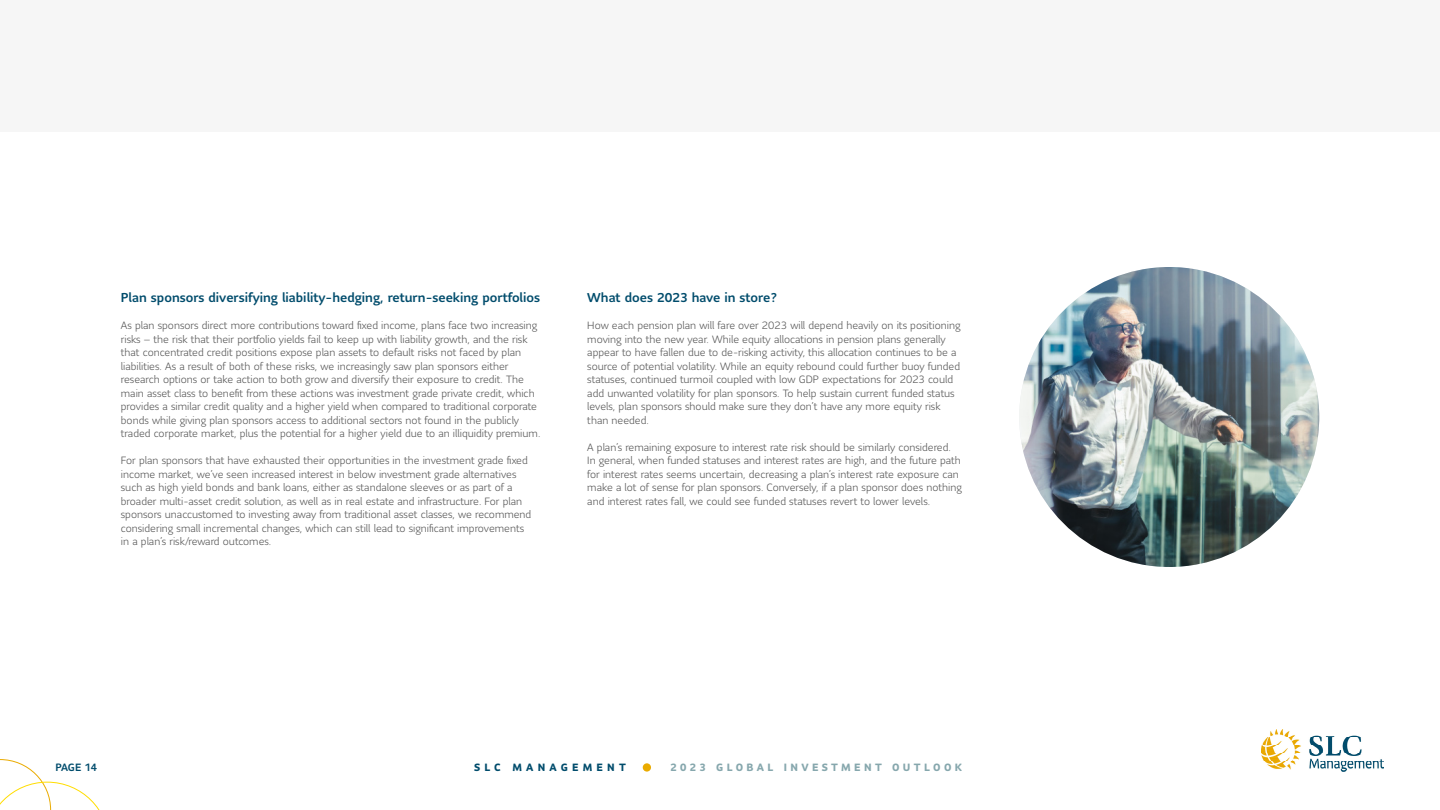
<style>
.page{position:relative;width:1440px;height:810px;background:#fff}
.page>*{position:absolute;margin:0;border:0;box-sizing:border-box;transform-origin:0 0}
.Sans_Med_17_18_Blue{font:500 12.75px "Sun Life Sans";color:#004c6c}
.Paragraph{font:300 10.5px/13.5px "Sun Life Sans";color:#555}
.t1{font:700 10.5px "Sun Life Sans";letter-spacing:.325em;color:#86a7ad}
.t2{font:700 10.5px "Sun Life Sans";letter-spacing:.4em;color:#004c6c}
.t3{font:500 10.5px "Sun Life Sans";letter-spacing:-.01em;color:#004c6c}
</style>
<div class="page">
<svg style="left:0;top:759px;width:100px;height:51px"></svg>
<div style="left:0;top:0;width:1440px;height:131px;background:#f6f6f6"></div>
<div style="left:643px;top:763px;width:8px;height:9px;background:#eaab00;border-radius:50%"></div>
<img style="left:1261px;top:730px;width:123px;height:41px">
<img style="left:1019px;top:267px;width:300px;height:300px;border-radius:150px">
<h3 class="Sans_Med_17_18_Blue" style="left:121px;top:289px;width:421px">Plan sponsors diversifying liability-hedging, return-seeking portfolios</h3>
<p class="Paragraph" style="left:121px;top:319px;width:421px">As plan sponsors direct more contributions toward fixed income, plans face two increasing risks – the risk that their portfolio yields fail to keep up with liability growth, and the risk that concentrated credit positions expose plan assets to default risks not faced by plan liabilities. As a result of both of these risks, we increasingly saw plan sponsors either research options or take action to both grow and diversify their exposure to credit. The main asset class to benefit from these actions was investment grade private credit, which provides a similar credit quality and a higher yield when compared to traditional corporate bonds while giving plan sponsors access to additional sectors not found in the publicly traded corporate market, plus the potential for a higher yield due to an illiquidity premium.</p>
<p class="Paragraph" style="left:121px;top:454px;width:412px">For plan sponsors that have exhausted their opportunities in the investment grade fixed income market, we’ve seen increased interest in below investment grade alternatives such as high yield bonds and bank loans, either as standalone sleeves or as part of a broader multi-asset credit solution, as well as in real estate and infrastructure. For plan sponsors unaccustomed to investing away from traditional asset classes, we recommend considering small incremental changes, which can still lead to significant improvements in a plan’s risk/reward outcomes.</p>
<h3 class="Sans_Med_17_18_Blue" style="left:587px;top:289px;width:191px">What does 2023 have in store?</h3>
<p class="Paragraph" style="left:587px;top:319px;width:375px">How each pension plan will fare over 2023 will depend heavily on its positioning moving into the new year. While equity allocations in pension plans generally appear to have fallen due to de-risking activity, this allocation continues to be a source of potential volatility. While an equity rebound could further buoy funded statuses, continued turmoil coupled with low GDP expectations for 2023 could add unwanted volatility for plan sponsors. To help sustain current funded status levels, plan sponsors should make sure they don’t have any more equity risk than needed.</p>
<p class="Paragraph" style="left:587px;top:440px;width:375px">A plan’s remaining exposure to interest rate risk should be similarly considered.<br>In general, when funded statuses and interest rates are high, and the future path</p>
<p class="Paragraph" style="left:587px;top:467px;width:376px">for interest rates seems uncertain, decreasing a plan’s interest rate exposure can make a lot of sense for plan sponsors. Conversely, if a plan sponsor does nothing and interest rates fall, we could see funded statuses revert to lower levels.</p>
<p class="t3" style="left:56px;top:761px;width:43px">PAGE 14</p>
<p class="t2" style="left:474px;top:761px;width:153px">SLC MANAGEMENT</p>
<p class="t1" style="left:670px;top:761px;width:293px">2023 GLOBAL INVESTMENT OUTLOOK</p>
</div>
